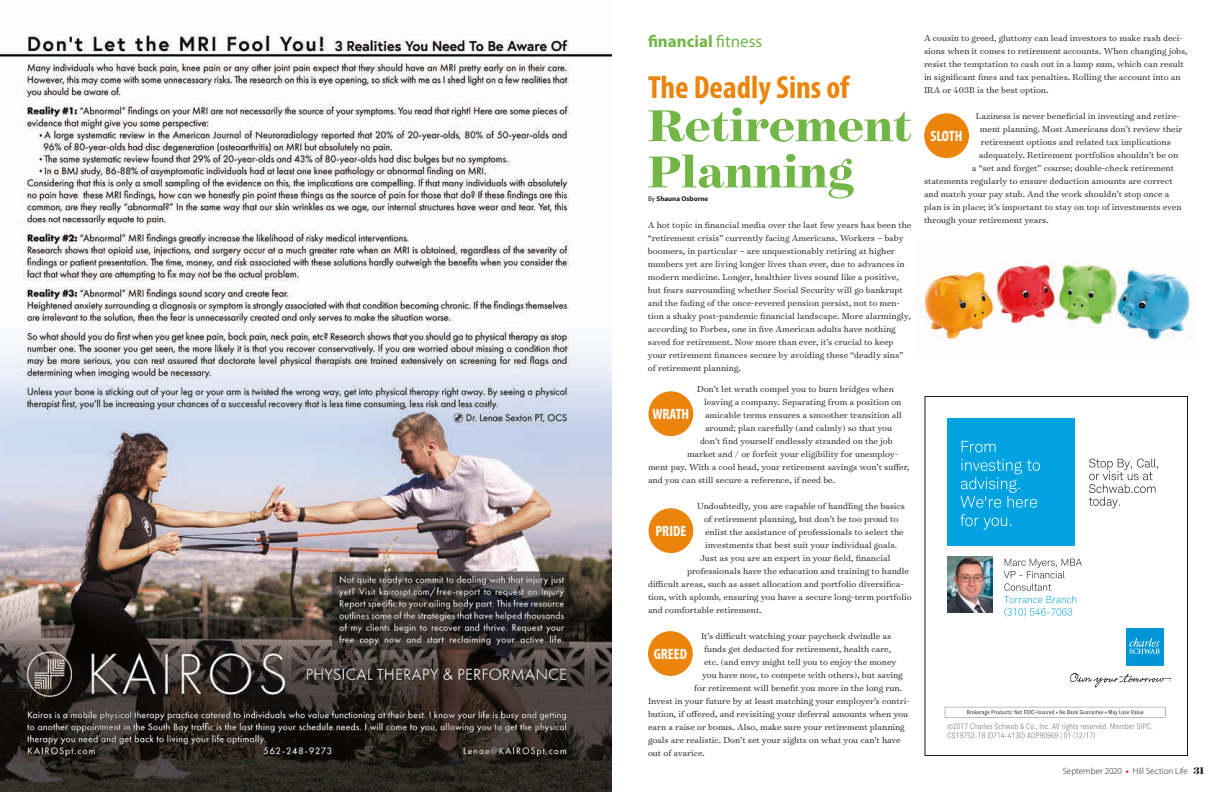
<style>
.page{position:relative;width:1224px;height:792px;background:#fff}
.page>*{position:absolute;margin:0;border:0;box-sizing:border-box;transform-origin:0 0}
.t1{font:700 50.6px/46.2px "Surveyor Display";color:#71b646}
.t2{font:700 condensed 32.2px "Myriad Pro";color:#eb840a}
.t3{font:700 17px "Myriad Pro";color:#71b646}
.t4{font:700 condensed 15px "Myriad Pro";color:#fff}
.t5{font:300 9.8px/13px "Surveyor Text";color:#1c1b1a}
.t6{font:300 9px "Myriad Pro";color:#1c1b1a}
.t7{font:700 7px "Myriad Pro";color:#1c1b1a}
.s1{font-weight:400}
.s2{font-weight:700;color:#e50d15}
.s3{font-family:"Surveyor Display";font-weight:700;font-size:11px}
</style>
<div class="page">
<img style="left:923px;top:260px;width:269px;height:81px">
<div style="left:648px;top:391px;width:45px;height:45px;background:#eb840a;border-radius:50%"></div>
<div style="left:648px;top:508px;width:45px;height:45px;background:#eb840a;border-radius:50%"></div>
<div style="left:648px;top:631px;width:45px;height:45px;background:#eb840a;border-radius:50%"></div>
<div style="left:924px;top:113px;width:45px;height:45px;background:#eb840a;border-radius:50%"></div>
<svg style="left:924px;top:396px;width:264px;height:360px"></svg>
<img style="left:0;top:34px;width:612px;height:758px">
<h3 class="t3" style="left:648px;top:30px;width:116px">financial <span class="s1">fitness</span></h3>
<h2 class="t2" style="left:648px;top:67px;width:203px">The Deadly Sins of</h2>
<h1 class="t1" style="left:648px;top:102px;width:265px">Retirement<br>Planning</h1>
<p class="t7" style="left:648px;top:194px;width:62px"><span class="s1">By</span> Shauna Osborne</p>
<p class="t5" style="left:648px;top:218px;width:265px">A hot topic in financial media over the last few years has been the “retirement crisis” currently facing Americans. Workers – baby boomers, in particular – are unquestionably retiring at higher numbers yet are living longer lives than ever, due to advances in modern medicine. Longer, healthier lives sound like a positive, but fears surrounding whether Social Security will go bankrupt and the fading of the once-revered pension persist, not to men&shy;tion a shaky post-pandemic financial landscape. More alarmingly, according to Forbes, one in five American adults have nothing saved for retirement. Now more than ever, it’s crucial to keep your retirement finances secure by avoiding these “deadly sins” of retirement planning.</p>
<p class="t5" style="left:697px;top:382px;width:198px">Don’t let wrath compel you to burn bridges when</p>
<p class="t5" style="left:704px;top:395px;width:199px">leaving a company. Separating from a position on</p>
<p class="t5" style="left:705px;top:408px;width:198px">amicable terms ensures a smoother transition all</p>
<p class="t5" style="left:705px;top:421px;width:189px">around; plan carefully (and calmly) so that you</p>
<p class="t5" style="left:700px;top:434px;width:194px">don’t find yourself endlessly stranded on the job</p>
<p class="t5" style="left:687px;top:447px;width:212px">market and / or forfeit your eligibility for unemploy-</p>
<p class="t5" style="left:648px;top:460px;width:263px">ment pay. With a cool head, your retirement savings won’t suffer,</p>
<p class="t5" style="left:648px;top:473px;width:189px">and you can still secure a reference, if need be.</p>
<p class="t5" style="left:697px;top:499px;width:210px">Undoubtedly, you are capable of handling the basics</p>
<p class="t5" style="left:704px;top:512px;width:196px">of retirement planning, but don’t be too proud to</p>
<p class="t5" style="left:705px;top:525px;width:200px">enlist the assistance of professionals to select the</p>
<p class="t5" style="left:705px;top:538px;width:194px">investments that best suit your individual goals.</p>
<p class="t5" style="left:700px;top:551px;width:192px">Just as you are an expert in your field, financial</p>
<p class="t5" style="left:687px;top:564px;width:224px">professionals have the education and training to handle</p>
<p class="t5" style="left:648px;top:577px;width:257px">difficult areas, such as asset allocation and portfolio diversifica-</p>
<p class="t5" style="left:648px;top:590px;width:265px">tion, with aplomb, ensuring you have a secure long-term portfolio</p>
<p class="t5" style="left:648px;top:603px;width:115px">and comfortable retirement.</p>
<p class="t5" style="left:701px;top:629px;width:192px">It’s difficult watching your paycheck dwindle as</p>
<p class="t5" style="left:704px;top:642px;width:189px">funds get deducted for retirement, health care,</p>
<p class="t5" style="left:704px;top:655px;width:194px">etc. (and envy might tell you to enjoy the money</p>
<p class="t5" style="left:702px;top:668px;width:202px">you have now, to compete with others), but saving</p>
<p class="t5" style="left:694px;top:681px;width:210px">for retirement will benefit you more in the long run.</p>
<p class="t5" style="left:648px;top:694px;width:263px">Invest in your future by at least matching your employer’s contri-</p>
<p class="t5" style="left:648px;top:707px;width:262px">bution, if offered, and revisiting your deferral amounts when you</p>
<p class="t5" style="left:648px;top:720px;width:258px">earn a raise or bonus. Also, make sure your retirement planning</p>
<p class="t5" style="left:648px;top:733px;width:254px">goals are realistic. Don’t set your sights on what you can’t have</p>
<p class="t5" style="left:648px;top:746px;width:58px">out of avarice.</p>
<h3 class="t4" style="left:652px;top:405px;width:38px">WRATH</h3>
<h3 class="t4" style="left:655px;top:522px;width:32px">PRIDE</h3>
<h3 class="t4" style="left:654px;top:645px;width:35px">GREED</h3>
<p class="t5" style="left:924px;top:31px;width:265px">A cousin to greed, gluttony can lead investors to make rash deci&shy;sions when it comes to retirement accounts. When changing jobs, resist the temptation to cash out in a lump sum, which can result in significant fines and tax penalties. Rolling the account into an IRA or 403B is the best option.</p>
<p class="t5" style="left:976px;top:109px;width:205px">Laziness is never beneficial in investing and retire-</p>
<p class="t5" style="left:980px;top:122px;width:204px">ment planning. Most Americans don’t review their</p>
<p class="t5" style="left:981px;top:135px;width:191px">retirement options and related tax implications</p>
<p class="t5" style="left:979px;top:148px;width:201px">adequately. Retirement portfolios shouldn’t be on</p>
<p class="t5" style="left:972px;top:161px;width:204px">a “set and forget” course; double-check retirement</p>
<p class="t5" style="left:924px;top:174px;width:250px">statements regularly to ensure deduction amounts are correct</p>
<p class="t5" style="left:924px;top:187px;width:247px">and match your pay stub. And the work shouldn’t stop once a</p>
<p class="t5" style="left:924px;top:200px;width:259px">plan is in place; it’s important to stay on top of investments even</p>
<p class="t5" style="left:924px;top:213px;width:126px">through your retirement years.</p>
<h3 class="t4" style="left:931px;top:127px;width:33px">SLOTH</h3>
<p class="t6" style="left:1063px;top:765px;width:143px">September 2020 <span class="s2">•</span> Hill Section Life <span class="s3">31</span></p>
</div>
